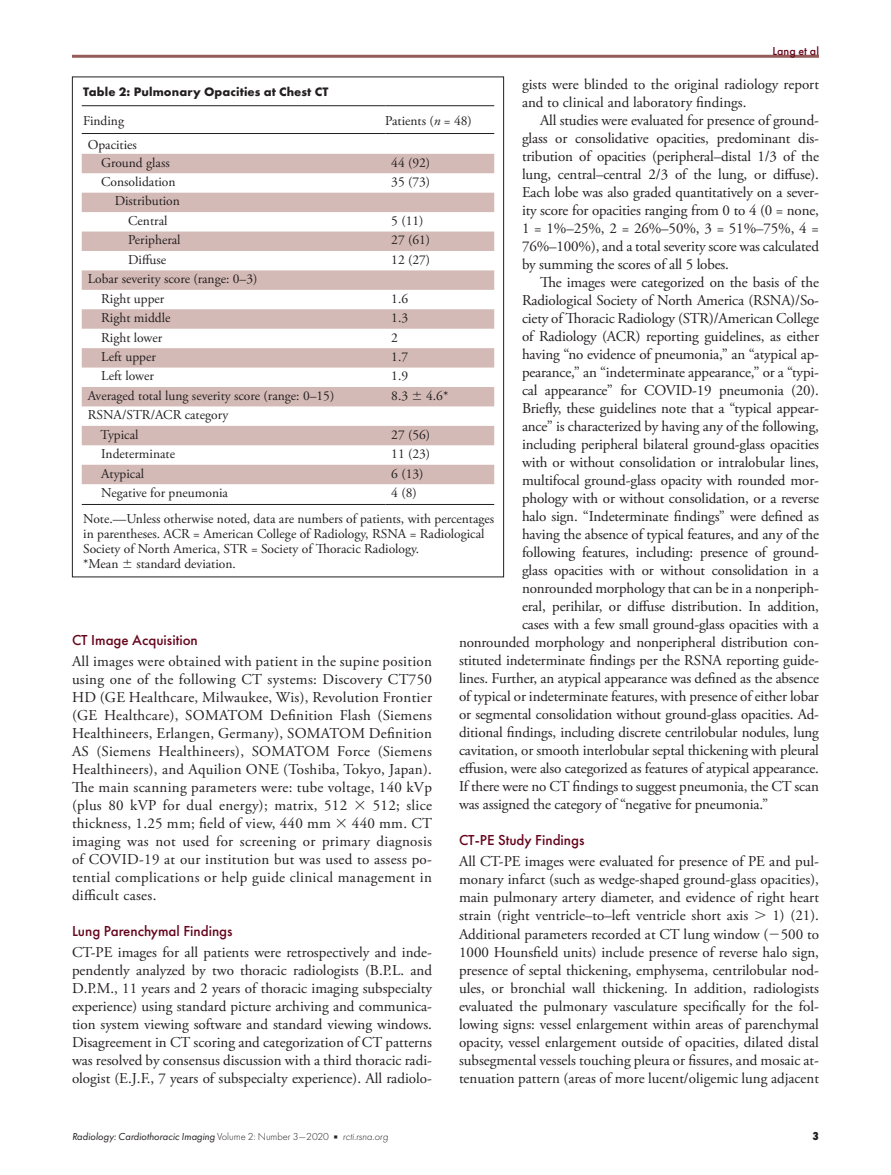
<style>
.page{position:relative;width:891px;height:1175px;background:#fff}
.page>*{position:absolute;margin:0;border:0;box-sizing:border-box;transform-origin:0 0}
.t1{font:15px/18px "Adobe Garamond Pro";letter-spacing:-.01em;color:#231f20;text-align:justify}
.t2{font:500 15px "Futura PT";color:#65051c}
.t3{font:13.5px/19.5px "Adobe Garamond Pro";color:#231f20}
.t4{font:700 12.75px "Futura PT";letter-spacing:.01em;color:#231f20}
.t5{font:500 12px "Futura PT";color:#65051c}
.t6{font:800 12px "Futura PT Cond";color:#231f20}
.t7{font:italic 10.5px "Futura PT";color:#231f20}
.s1{font-family:"Universal Greekwith Math Pi"}
.s2{font-style:italic}
.s3{font-weight:300;font-style:normal}
.s4{font-family:"Universal Newswith Comm Pi";font-style:normal;font-size:6px}
.s5{font-weight:300}
</style>
<div class="page">
<hr style="left:72px;top:55px;width:747px;height:3px;background:#965c59">
<svg style="left:82px;top:154px;width:412px;height:330px;fill:#d4bab6"></svg>
<hr style="left:82px;top:105px;width:303px;height:1px;background:#231f20">
<hr style="left:385px;top:105px;width:109px;height:1px;background:#231f20">
<hr style="left:82px;top:133px;width:303px;height:1px;background:#231f20">
<hr style="left:385px;top:133px;width:109px;height:1px;background:#231f20">
<hr style="left:82px;top:504px;width:303px;height:1px;background:#231f20">
<hr style="left:385px;top:504px;width:109px;height:1px;background:#231f20">
<p class="t5" style="left:772px;top:44px;width:48px">Lang et al</p>
<p class="t1" style="left:522px;top:76px;width:299px">gists were blinded to the original radiology report and to clinical and laboratory findings.</p>
<p class="t1" style="left:522px;top:112px;width:299px;text-indent:18px">All studies were evaluated for presence of ground&shy;glass or consolidative opacities, predominant dis&shy;tribution of opacities (peripheral–distal 1/3 of the lung, central–central 2/3 of the lung, or diffuse).<br>Each lobe was also graded quantitatively on a sever&shy;ity score for opacities ranging from 0 to 4 (0 = none, 1 = 1%–25%, 2 = 26%–50%, 3 = 51%–75%, 4 = 76%–100%), and a total severity score was calculated by summing the scores of all 5 lobes.</p>
<p class="t1" style="left:540px;top:274px;width:280px">The images were categorized on the basis of the</p>
<p class="t1" style="left:522px;top:292px;width:298px">Radiological Society of North America (RSNA)/So-</p>
<p class="t1" style="left:522px;top:310px;width:298px">ciety of Thoracic Radiology (STR)/American College</p>
<p class="t1" style="left:522px;top:328px;width:298px">of Radiology (ACR) reporting guidelines, as either</p>
<p class="t1" style="left:522px;top:346px;width:299px">having “no evidence of pneumonia,” an “atypical ap-</p>
<p class="t1" style="left:522px;top:364px;width:299px">pearance,” an “indeterminate appearance,” or a “typi-</p>
<p class="t1" style="left:522px;top:382px;width:299px">cal appearance” for COVID-19 pneumonia (20).</p>
<p class="t1" style="left:522px;top:400px;width:298px">Briefly, these guidelines note that a “typical appear-</p>
<p class="t1" style="left:522px;top:418px;width:298px">ance” is characterized by having any of the following,</p>
<p class="t1" style="left:522px;top:436px;width:299px">including peripheral bilateral ground-glass opacities</p>
<p class="t1" style="left:522px;top:454px;width:299px">with or without consolidation or intralobular lines,</p>
<p class="t1" style="left:522px;top:472px;width:298px">multifocal ground-glass opacity with rounded mor-</p>
<p class="t1" style="left:522px;top:490px;width:299px">phology with or without consolidation, or a reverse</p>
<p class="t1" style="left:522px;top:508px;width:299px">halo sign. “Indeterminate findings” were defined as</p>
<p class="t1" style="left:522px;top:526px;width:299px">having the absence of typical features, and any of the</p>
<p class="t1" style="left:522px;top:544px;width:298px">following features, including: presence of ground-</p>
<p class="t1" style="left:522px;top:562px;width:299px">glass opacities with or without consolidation in a</p>
<p class="t1" style="left:522px;top:580px;width:298px">nonrounded morphology that can be in a nonperiph-</p>
<p class="t1" style="left:522px;top:598px;width:299px">eral, perihilar, or diffuse distribution. In addition,</p>
<p class="t1" style="left:522px;top:616px;width:299px">cases with a few small ground-glass opacities with a</p>
<p class="t1" style="left:459px;top:634px;width:361px">nonrounded morphology and nonperipheral distribution con-</p>
<p class="t1" style="left:459px;top:652px;width:362px">stituted indeterminate findings per the RSNA reporting guide-</p>
<p class="t1" style="left:459px;top:670px;width:361px">lines. Further, an atypical appearance was defined as the absence</p>
<p class="t1" style="left:459px;top:688px;width:361px">of typical or indeterminate features, with presence of either lobar</p>
<p class="t1" style="left:459px;top:706px;width:362px">or segmental consolidation without ground-glass opacities. Ad-</p>
<p class="t1" style="left:459px;top:724px;width:361px">ditional findings, including discrete centrilobular nodules, lung</p>
<p class="t1" style="left:459px;top:742px;width:361px">cavitation, or smooth interlobular septal thickening with pleural</p>
<p class="t1" style="left:459px;top:760px;width:362px">effusion, were also categorized as features of atypical appearance.</p>
<p class="t1" style="left:459px;top:778px;width:361px">If there were no CT findings to suggest pneumonia, the CT scan</p>
<p class="t1" style="left:459px;top:796px;width:311px">was assigned the category of “negative for pneumonia.”</p>
<p class="t2" style="left:459px;top:831px;width:127px">CT-PE Study Findings</p>
<p class="t1" style="left:459px;top:853px;width:362px">All CT-PE images were evaluated for presence of PE and pul&shy;monary infarct (such as wedge-shaped ground-glass opacities), main pulmonary artery diameter, and evidence of right heart strain (right ventricle–to–left ventricle short axis <span class="s1">.</span> 1) (21).<br>Additional parameters recorded at CT lung window (<span class="s1">2</span>500 to 1000 Hounsfield units) include presence of reverse halo sign, presence of septal thickening, emphysema, centrilobular nod&shy;ules, or bronchial wall thickening. In addition, radiologists evaluated the pulmonary vasculature specifically for the fol&shy;lowing signs: vessel enlargement within areas of parenchymal opacity, vessel enlargement outside of opacities, dilated distal subsegmental vessels touching pleura or fissures, and mosaic at&shy;tenuation pattern (areas of more lucent/oligemic lung adjacent</p>
<p class="t4" style="left:83px;top:83px;width:247px">Table 2: Pulmonary Opacities at Chest CT</p>
<p class="t3" style="left:83px;top:112px;width:42px">Finding</p>
<p class="t3" style="left:385px;top:112px;width:88px">Patients (<span class="s2">n</span> = 48)</p>
<p class="t3" style="left:101px;top:137px;width:70px;line-height:17.2px;text-indent:-14px">Opacities<br>Ground glass</p>
<p class="t3" style="left:391px;top:153px;width:41px">44 (92)</p>
<p class="t3" style="left:101px;top:172px;width:76px">Consolidation</p>
<p class="t3" style="left:391px;top:172px;width:41px">35 (73)</p>
<p class="t3" style="left:115px;top:192px;width:67px;text-align:center">Distribution<br>Central</p>
<p class="t3" style="left:391px;top:211px;width:34px">5 (11)</p>
<p class="t3" style="left:128px;top:231px;width:54px">Peripheral</p>
<p class="t3" style="left:391px;top:231px;width:41px">27 (61)</p>
<p class="t3" style="left:128px;top:250px;width:39px">Diffuse</p>
<p class="t3" style="left:391px;top:250px;width:41px">12 (27)</p>
<p class="t3" style="left:101px;top:270px;width:158px;text-indent:-14px">Lobar severity score (range: 0–3)<br>Right upper</p>
<p class="t3" style="left:391px;top:289px;width:18px">1.6</p>
<p class="t3" style="left:101px;top:308px;width:71px">Right middle</p>
<p class="t3" style="left:391px;top:308px;width:18px">1.3</p>
<p class="t3" style="left:101px;top:328px;width:63px">Right lower</p>
<p class="t3" style="left:391px;top:328px;width:8px">2</p>
<p class="t3" style="left:101px;top:347px;width:56px">Left upper</p>
<p class="t3" style="left:391px;top:347px;width:18px">1.7</p>
<p class="t3" style="left:101px;top:367px;width:54px">Left lower</p>
<p class="t3" style="left:391px;top:367px;width:18px">1.9</p>
<p class="t3" style="left:88px;top:386px;width:248px">Averaged total lung severity score (range: 0–15)</p>
<p class="t3" style="left:391px;top:387px;width:59px">8.3 <span class="s1">6</span> 4.6*</p>
<p class="t3" style="left:101px;top:406px;width:129px;text-indent:-13px">RSNA/STR/ACR category<br>Typical</p>
<p class="t3" style="left:391px;top:425px;width:41px">27 (56)</p>
<p class="t3" style="left:101px;top:444px;width:75px">Indeterminate</p>
<p class="t3" style="left:391px;top:444px;width:41px">11 (23)</p>
<p class="t3" style="left:101px;top:464px;width:44px">Atypical</p>
<p class="t3" style="left:391px;top:464px;width:34px">6 (13)</p>
<p class="t3" style="left:101px;top:483px;width:128px">Negative for pneumonia</p>
<p class="t3" style="left:83px;top:480px;width:413px;line-height:25.5px;text-indent:308px">4 (8)<br>Note.—Unless otherwise noted, data are numbers of patients, with percentages</p>
<p class="t3" style="left:83px;top:526px;width:403px;line-height:15px">in parentheses. ACR = American College of Radiology, RSNA = Radiological<br>Society of North America, STR = Society of Thoracic Radiology.<br>*Mean <span class="s1">6</span> standard deviation.</p>
<p class="t2" style="left:72px;top:631px;width:127px">CT Image Acquisition</p>
<p class="t1" style="left:72px;top:652px;width:362px">All images were obtained with patient in the supine position using one of the following CT systems: Discovery CT750<br>HD (GE Healthcare, Milwaukee, Wis), Revolution Frontier (GE Healthcare), SOMATOM Definition Flash (Siemens Healthineers, Erlangen, Germany), SOMATOM Definition AS (Siemens Healthineers), SOMATOM Force (Siemens Healthineers), and Aquilion ONE (Toshiba, Tokyo, Japan).<br>The main scanning parameters were: tube voltage, 140 kVp (plus 80 kVP for dual energy); matrix, 512 <span class="s1">3</span> 512; slice thickness, 1.25 mm; field of view, 440 mm <span class="s1">3</span> 440 mm. CT imaging was not used for screening or primary diagnosis of COVID-19 at our institution but was used to assess po&shy;tential complications or help guide clinical management in difficult cases.</p>
<p class="t2" style="left:72px;top:922px;width:162px">Lung Parenchymal Findings</p>
<p class="t1" style="left:72px;top:943px;width:362px">CT-PE images for all patients were retrospectively and inde&shy;pendently analyzed by two thoracic radiologists (B.P.L. and D.P.M., 11 years and 2 years of thoracic imaging subspecialty experience) using standard picture archiving and communica&shy;tion system viewing software and standard viewing windows.<br>Disagreement in CT scoring and categorization of CT patterns was resolved by consensus discussion with a third thoracic radi&shy;ologist (E.J.F., 7 years of subspecialty experience). All radiolo-</p>
<p class="t7" style="left:72px;top:1130px;width:318px">Radiology: Cardiothoracic Imaging <span class="s3">Volume 2: Number 3—2020</span> <span class="s4">n</span> <span class="s5">rcti.rsna.org</span></p>
<p class="t6" style="left:813px;top:1128px;width:8px">3</p>
</div>
